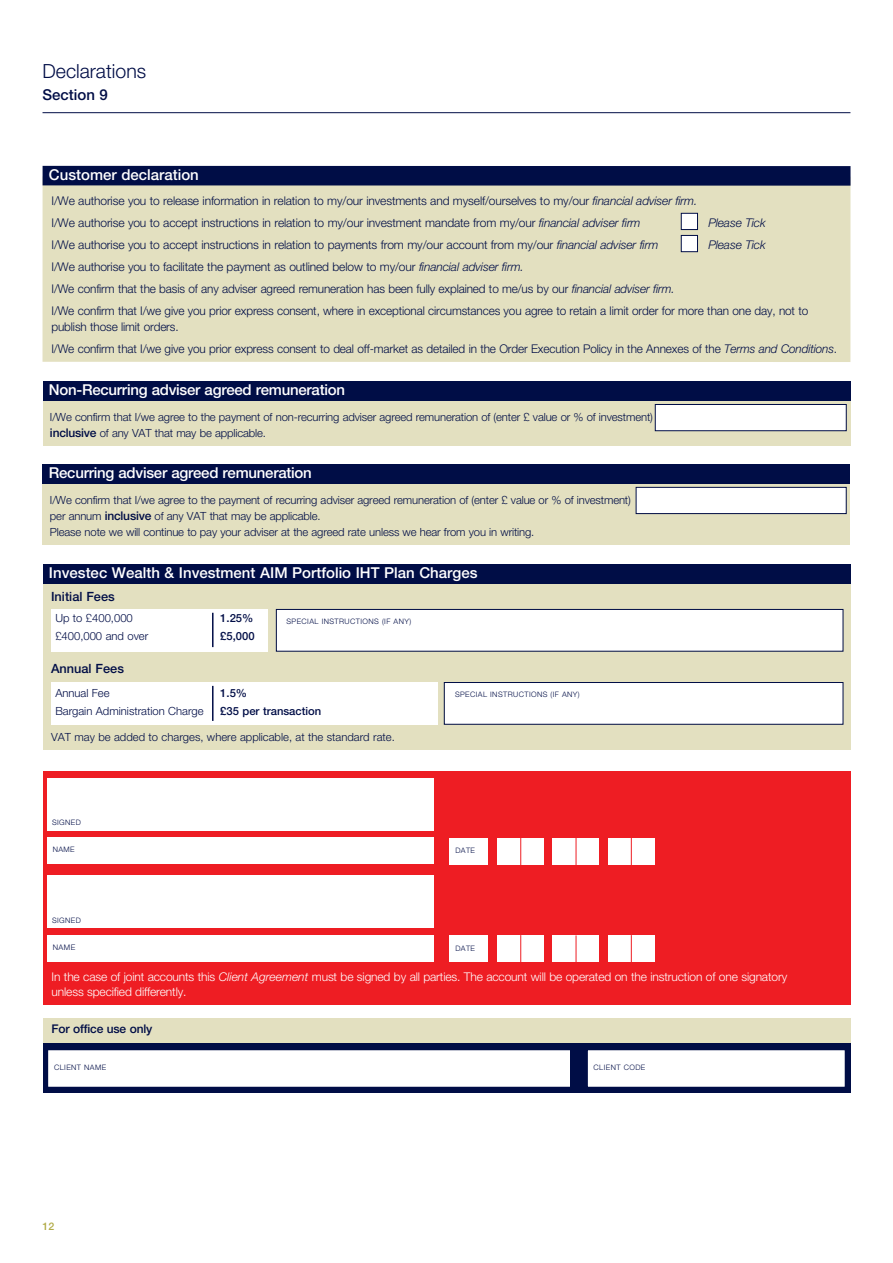
<style>
.page{position:relative;width:893px;height:1263px;background:#fff}
.page>*{position:absolute;margin:0;border:0;box-sizing:border-box;transform-origin:0 0}
.t1{font:300 19.5px "Helvetica Neue LT Std";color:#000d46}
.t2{font:500 15px "Helvetica Neue LT Std";letter-spacing:-.015em;color:#fff}
.t3{font:500 15px "Helvetica Neue LT Std";color:#000d46}
.t4{font:500 12.75px "Helvetica Neue LT Std";color:#000d46}
.t5{font:300 12px/22.2px "Helvetica Neue LT Std";letter-spacing:-.01em;color:#000d46}
.t6{font:300 12px/15.8px "Helvetica Neue LT Std";letter-spacing:-.01em;color:#fff}
.t7{font:italic 300 12px "Helvetica Neue LT Std";letter-spacing:-.01em;color:#000d46}
.t8{font:500 12px "Helvetica Neue LT Std";letter-spacing:-.01em;color:#000d46}
.t9{font:300 11.25px/15.8px "Helvetica Neue LT Std";letter-spacing:-.01em;color:#000d46}
.t10{font:500 11.25px "Helvetica Neue LT Std";color:#000d46}
.t11{font:500 10.5px "Helvetica Neue LT Std";color:#b1ab46}
.t12{font:300 7.65px "Helvetica Neue LT Std";color:#000d46}
.t13{font:300 7.5px "Helvetica Neue LT Std";letter-spacing:.055em;color:#000d46}
.s1{font-style:italic}
.s2{font-weight:500;font-size:12px}
</style>
<div class="page">
<hr style="left:43px;top:112px;width:807px;height:1px;background:#000d46">
<div style="left:43px;top:771px;width:807px;height:234px;background:#ee1d23"></div>
<div style="left:43px;top:1018px;width:807px;height:70px;background:#e3e0c0"></div>
<div style="left:43px;top:1043px;width:807px;height:50px;background:#000d46"></div>
<div style="left:48px;top:1050px;width:522px;height:37px;background:#fff"></div>
<div style="left:47px;top:1049px;width:524px;height:38px;border:1px solid #000d46"></div>
<div style="left:588px;top:1050px;width:257px;height:37px;background:#fff"></div>
<div style="left:587px;top:1049px;width:259px;height:38px;border:1px solid #000d46"></div>
<div style="left:47px;top:837px;width:387px;height:26px;background:#fff"></div>
<div style="left:47px;top:778px;width:387px;height:52px;background:#fff"></div>
<div style="left:449px;top:838px;width:39px;height:26px;background:#fff"></div>
<div style="left:497px;top:838px;width:47px;height:26px;background:#fff"></div>
<svg style="left:520px;top:838px;width:1px;height:27px"></svg>
<div style="left:552px;top:838px;width:47px;height:26px;background:#fff"></div>
<svg style="left:576px;top:838px;width:1px;height:27px"></svg>
<div style="left:608px;top:838px;width:46px;height:26px;background:#fff"></div>
<svg style="left:631px;top:838px;width:1px;height:27px"></svg>
<div style="left:47px;top:935px;width:387px;height:26px;background:#fff"></div>
<div style="left:47px;top:876px;width:387px;height:52px;background:#fff"></div>
<div style="left:449px;top:936px;width:39px;height:26px;background:#fff"></div>
<div style="left:497px;top:936px;width:47px;height:26px;background:#fff"></div>
<svg style="left:520px;top:935px;width:1px;height:27px"></svg>
<div style="left:552px;top:936px;width:47px;height:26px;background:#fff"></div>
<svg style="left:576px;top:935px;width:1px;height:27px"></svg>
<div style="left:608px;top:936px;width:46px;height:26px;background:#fff"></div>
<svg style="left:631px;top:935px;width:1px;height:27px"></svg>
<div style="left:43px;top:401px;width:807px;height:45px;background:#e3e0c0"></div>
<div style="left:43px;top:381px;width:807px;height:19px;background:#000d46"></div>
<div style="left:656px;top:405px;width:190px;height:25px;background:#fff"></div>
<div style="left:655px;top:404px;width:192px;height:27px;border:1px solid #000d46"></div>
<div style="left:43px;top:483px;width:807px;height:62px;background:#e3e0c0"></div>
<div style="left:43px;top:464px;width:807px;height:19px;background:#000d46"></div>
<div style="left:636px;top:488px;width:210px;height:25px;background:#fff"></div>
<div style="left:636px;top:487px;width:211px;height:27px;border:1px solid #000d46"></div>
<div style="left:43px;top:584px;width:807px;height:166px;background:#e3e0c0"></div>
<div style="left:43px;top:564px;width:807px;height:20px;background:#000d46"></div>
<div style="left:51px;top:609px;width:216px;height:42px;background:#fff"></div>
<hr style="left:212px;top:613px;width:2px;height:34px;background:#000d46">
<div style="left:277px;top:610px;width:566px;height:41px;background:#fff"></div>
<div style="left:276px;top:609px;width:567px;height:43px;border:1px solid #000d46"></div>
<div style="left:51px;top:682px;width:387px;height:42px;background:#fff"></div>
<hr style="left:212px;top:686px;width:2px;height:35px;background:#000d46">
<div style="left:445px;top:683px;width:398px;height:41px;background:#fff"></div>
<div style="left:444px;top:682px;width:399px;height:43px;border:1px solid #000d46"></div>
<div style="left:43px;top:176px;width:807px;height:186px;background:#e3e0c0"></div>
<div style="left:43px;top:166px;width:807px;height:20px;background:#000d46"></div>
<div style="left:682px;top:214px;width:15px;height:15px;background:#fff"></div>
<div style="left:681px;top:213px;width:17px;height:17px;border:1px solid #000d46"></div>
<div style="left:682px;top:236px;width:15px;height:15px;background:#fff"></div>
<div style="left:681px;top:235px;width:17px;height:17px;border:1px solid #000d46"></div>
<h1 class="t1" style="left:43px;top:64px;width:105px">Declarations</h1>
<p class="t3" style="left:43px;top:89px;width:67px">Section 9</p>
<p class="t2" style="left:49px;top:169px;width:151px">Customer declaration</p>
<p class="t5" style="left:52px;top:191px;width:647px">I/We authorise you to release information in relation to my/our investments and myself/ourselves to my/our <span class="s1">financial adviser firm.<br></span>I/We authorise you to accept instructions in relation to my/our investment mandate from my/our <span class="s1">financial adviser firm</span></p>
<p class="t7" style="left:708px;top:218px;width:59px">Please Tick</p>
<p class="t5" style="left:52px;top:235px;width:608px">I/We authorise you to accept instructions in relation to payments from my/our account from my/our <span class="s1">financial adviser firm</span></p>
<p class="t7" style="left:708px;top:240px;width:59px">Please Tick</p>
<p class="t5" style="left:52px;top:257px;width:758px">I/We authorise you to facilitate the payment as outlined below to my/our <span class="s1">financial adviser firm.<br></span>I/We confirm that the basis of any adviser agreed remuneration has been fully explained to me/us by our <span class="s1">financial adviser firm.<br></span>I/We confirm that I/we give you prior express consent, where in exceptional circumstances you agree to retain a limit order for more than one day, not to</p>
<p class="t5" style="left:52px;top:317px;width:787px">publish those limit orders.<br>I/We confirm that I/we give you prior express consent to deal off-market as detailed in the Order Execution Policy in the Annexes of the <span class="s1">Terms and Conditions</span>.</p>
<p class="t2" style="left:49px;top:384px;width:298px">Non-Recurring adviser agreed remuneration</p>
<p class="t9" style="left:50px;top:411px;width:604px">I/We confirm that I/we agree to the payment of non-recurring adviser agreed remuneration of (enter £ value or % of investment) <span class="s2">inclusive</span> of any VAT that may be applicable.</p>
<p class="t2" style="left:49px;top:467px;width:264px">Recurring adviser agreed remuneration</p>
<p class="t9" style="left:50px;top:493px;width:582px">I/We confirm that I/we agree to the payment of recurring adviser agreed remuneration of (enter £ value or % of investment) per annum <span class="s2">inclusive</span> of any VAT that may be applicable.<br>Please note we will continue to pay your adviser at the agreed rate unless we hear from you in writing.</p>
<p class="t2" style="left:49px;top:567px;width:430px">Investec Wealth &amp; Investment AIM Portfolio IHT Plan Charges</p>
<p class="t4" style="left:51px;top:592px;width:65px">Initial Fees</p>
<p class="t9" style="left:55px;top:612px;width:79px">Up to £400,000</p>
<p class="t10" style="left:220px;top:614px;width:35px">1.25%</p>
<p class="t9" style="left:55px;top:630px;width:94px">£400,000 and over</p>
<p class="t10" style="left:220px;top:632px;width:36px">£5,000</p>
<p class="t13" style="left:286px;top:618px;width:126px">SPECIAL INSTRUCTIONS (IF ANY)</p>
<p class="t4" style="left:51px;top:664px;width:74px">Annual Fees</p>
<p class="t9" style="left:55px;top:686px;width:56px">Annual Fee</p>
<p class="t10" style="left:220px;top:689px;width:28px">1.5%</p>
<p class="t9" style="left:55px;top:704px;width:150px">Bargain Administration Charge</p>
<p class="t10" style="left:220px;top:707px;width:103px">£35 per transaction</p>
<p class="t9" style="left:51px;top:730px;width:345px">VAT may be added to charges, where applicable, at the standard rate.</p>
<p class="t13" style="left:52px;top:819px;width:30px">SIGNED</p>
<p class="t13" style="left:53px;top:847px;width:23px">NAME</p>
<p class="t13" style="left:52px;top:917px;width:30px">SIGNED</p>
<p class="t12" style="left:53px;top:945px;width:24px">NAME</p>
<p class="t13" style="left:455px;top:691px;width:126px">SPECIAL INSTRUCTIONS (IF ANY)</p>
<p class="t13" style="left:455px;top:848px;width:21px">DATE</p>
<p class="t13" style="left:455px;top:945px;width:21px">DATE</p>
<p class="t6" style="left:52px;top:969px;width:737px">In the case of joint accounts this <span class="s1">Client Agreement</span> must be signed by all parties. The account will be operated on the instruction of one signatory unless specified differently.</p>
<p class="t8" style="left:52px;top:1024px;width:102px">For office use only</p>
<p class="t13" style="left:54px;top:1065px;width:54px">CLIENT NAME</p>
<p class="t13" style="left:594px;top:1065px;width:53px">CLIENT CODE</p>
<p class="t11" style="left:43px;top:1223px;width:13px">12</p>
</div>
